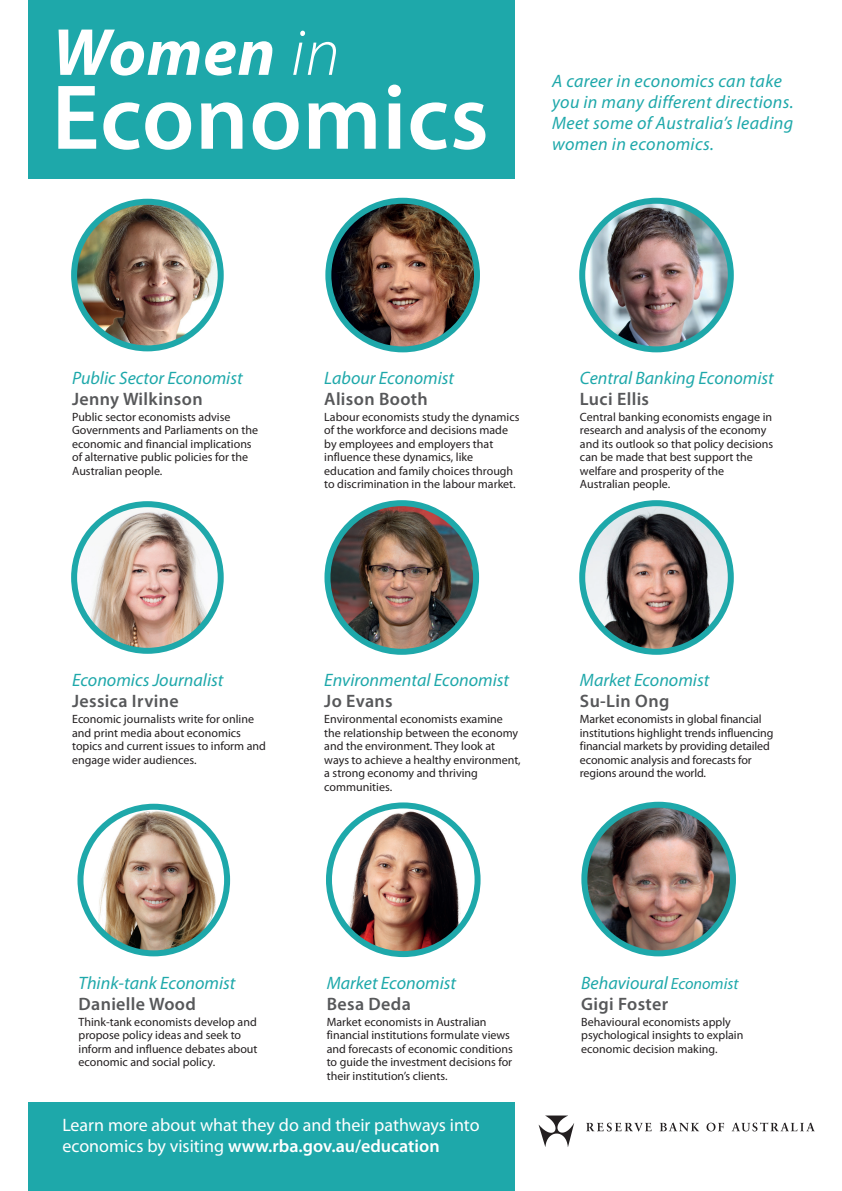
<style>
.page{position:relative;width:842px;height:1191px;background:#fff}
.page>*{position:absolute;margin:0;border:0;box-sizing:border-box;transform-origin:0 0}
.t1{font:600 92.9px "Myriad Pro";letter-spacing:.01em;color:#fff}
.t2{font:italic 700 67.2px "Myriad Pro";letter-spacing:.01em;color:#fff}
.t3{font:italic 18px/21.2px "Myriad Pro";color:#1ea8aa}
.t4{font:italic 18px/21px "Myriad Pro";letter-spacing:.02em;color:#1ea8aa}
.t5{font:18px/21px "Myriad Pro";color:#fff}
.t6{font:600 18px "Myriad Pro";letter-spacing:.02em;color:#57585a}
.t7{font:12px/13.5px "Myriad Pro";color:#231f20}
.s1{font-weight:300}
.s2{font-weight:600}
.s3{font-size:16.2px}
.s4{font-weight:600;font-style:normal;color:#57585a}
</style>
<div class="page">
<div style="left:28px;top:0;width:486px;height:179px;background:#1ea8aa"></div>
<div style="left:28px;top:1102px;width:486px;height:89px;background:#1ea8aa"></div>
<svg style="left:586px;top:1122px;width:66px;height:9px"></svg>
<svg style="left:660px;top:1122px;width:39px;height:9px"></svg>
<svg style="left:706px;top:1122px;width:18px;height:9px"></svg>
<svg style="left:732px;top:1122px;width:83px;height:9px"></svg>
<svg style="left:539px;top:1115px;width:35px;height:32px"></svg>
<img style="left:74px;top:202px;width:147px;height:146px;border-radius:72px">
<div style="left:71px;top:199px;width:153px;height:152px;border:6px solid #1ea8aa;border-radius:50%"></div>
<img style="left:328px;top:201px;width:149px;height:148px;border-radius:74px">
<div style="left:325px;top:198px;width:155px;height:154px;border:6px solid #1ea8aa;border-radius:50%"></div>
<img style="left:582px;top:201px;width:149px;height:148px;border-radius:74px">
<div style="left:579px;top:198px;width:155px;height:154px;border:6px solid #1ea8aa;border-radius:50%"></div>
<img style="left:74px;top:504px;width:147px;height:147px;border-radius:72px">
<div style="left:71px;top:501px;width:153px;height:153px;border:6px solid #1ea8aa;border-radius:50%"></div>
<img style="left:327px;top:503px;width:149px;height:149px;border-radius:74px">
<div style="left:324px;top:500px;width:155px;height:155px;border:6px solid #1ea8aa;border-radius:50%"></div>
<img style="left:582px;top:503px;width:149px;height:149px;border-radius:74px">
<div style="left:579px;top:500px;width:155px;height:155px;border:6px solid #1ea8aa;border-radius:50%"></div>
<img style="left:80px;top:806px;width:147px;height:147px;border-radius:73px">
<div style="left:77px;top:803px;width:153px;height:153px;border:6px solid #1ea8aa;border-radius:50%"></div>
<img style="left:586px;top:808px;width:147px;height:145px">
<div style="left:581px;top:801px;width:155px;height:155px;border:6px solid #1ea8aa;border-radius:50%"></div>
<img style="left:329px;top:805px;width:149px;height:149px;border-radius:74px">
<div style="left:326px;top:802px;width:155px;height:155px;border:6px solid #1ea8aa;border-radius:50%"></div>
<h2 class="t2" style="left:52px;top:9px;width:289px">Women <span class="s1">in</span></h2>
<h1 class="t1" style="left:52px;top:58px;width:438px">Economics</h1>
<h3 class="t4" style="left:552px;top:70px;width:243px">A career in economics can take you in many different directions.<br>Meet some of Australia’s leading</h3>
<h3 class="t4" style="left:552px;top:133px;width:163px">women in economics.</h3>
<h3 class="t3" style="left:72px;top:367px;width:172px">Public Sector Economist</h3>
<h3 class="t6" style="left:72px;top:387px;width:132px">Jenny Wilkinson</h3>
<p class="t7" style="left:72px;top:410px;width:187px">Public sector economists advise Governments and Parliaments on the economic and financial implications of alternative public policies for the Australian people.</p>
<h3 class="t3" style="left:324px;top:367px;width:131px">Labour Economist</h3>
<h3 class="t6" style="left:324px;top:387px;width:105px">Alison Booth</h3>
<p class="t7" style="left:324px;top:410px;width:197px">Labour economists study the dynamics of the workforce and decisions made by employees and employers that influence these dynamics, like education and family choices through to discrimination in the labour market.</p>
<h3 class="t3" style="left:580px;top:367px;width:195px">Central Banking Economist</h3>
<h3 class="t6" style="left:580px;top:387px;width:71px">Luci Ellis</h3>
<p class="t7" style="left:580px;top:410px;width:195px">Central banking economists engage in research and analysis of the economy and its outlook so that policy decisions can be made that best support the welfare and prosperity of the<br>Australian people.</p>
<h3 class="t3" style="left:72px;top:669px;width:153px">Economics Journalist</h3>
<h3 class="t6" style="left:72px;top:690px;width:108px">Jessica Irvine</h3>
<p class="t7" style="left:72px;top:712px;width:195px">Economic journalists write for online and print media about economics topics and current issues to inform and engage wider audiences.</p>
<h3 class="t3" style="left:324px;top:669px;width:186px">Environmental Economist</h3>
<h3 class="t6" style="left:324px;top:690px;width:70px">Jo Evans</h3>
<p class="t7" style="left:324px;top:712px;width:198px">Environmental economists examine the relationship between the economy and the environment. They look at ways to achieve a healthy environment, a strong economy and thriving communities.</p>
<h3 class="t3" style="left:580px;top:669px;width:131px">Market Economist</h3>
<h3 class="t6" style="left:580px;top:690px;width:91px">Su-Lin Ong</h3>
<p class="t7" style="left:580px;top:712px;width:195px">Market economists in global financial institutions highlight trends influencing financial markets by providing detailed economic analysis and forecasts for regions around the world.</p>
<h3 class="t3" style="left:79px;top:971px;width:158px">Think-tank Economist</h3>
<h3 class="t6" style="left:79px;top:992px;width:119px">Danielle Wood</h3>
<p class="t7" style="left:79px;top:1015px;width:180px">Think-tank economists develop and propose policy ideas and seek to inform and influence debates about economic and social policy.</p>
<h3 class="t3" style="left:327px;top:971px;width:131px">Market Economist</h3>
<h3 class="t6" style="left:327px;top:992px;width:86px">Besa Deda</h3>
<p class="t7" style="left:327px;top:1015px;width:188px">Market economists in Australian financial institutions formulate views and forecasts of economic conditions to guide the investment decisions for their institution’s clients.</p>
<h3 class="t5" style="left:62px;top:1114px;width:419px">Learn more about what they do and their pathways into economics by visiting <span class="s2">www.rba.gov.au/education</span></h3>
<h3 class="t3" style="left:581px;top:971px;width:159px">Behavioural <span class="s3">Economist<br></span><span class="s4">Gigi Foster</span></h3>
<p class="t7" style="left:581px;top:1015px;width:164px">Behavioural economists apply psychological insights to explain economic decision making.</p>
</div>
